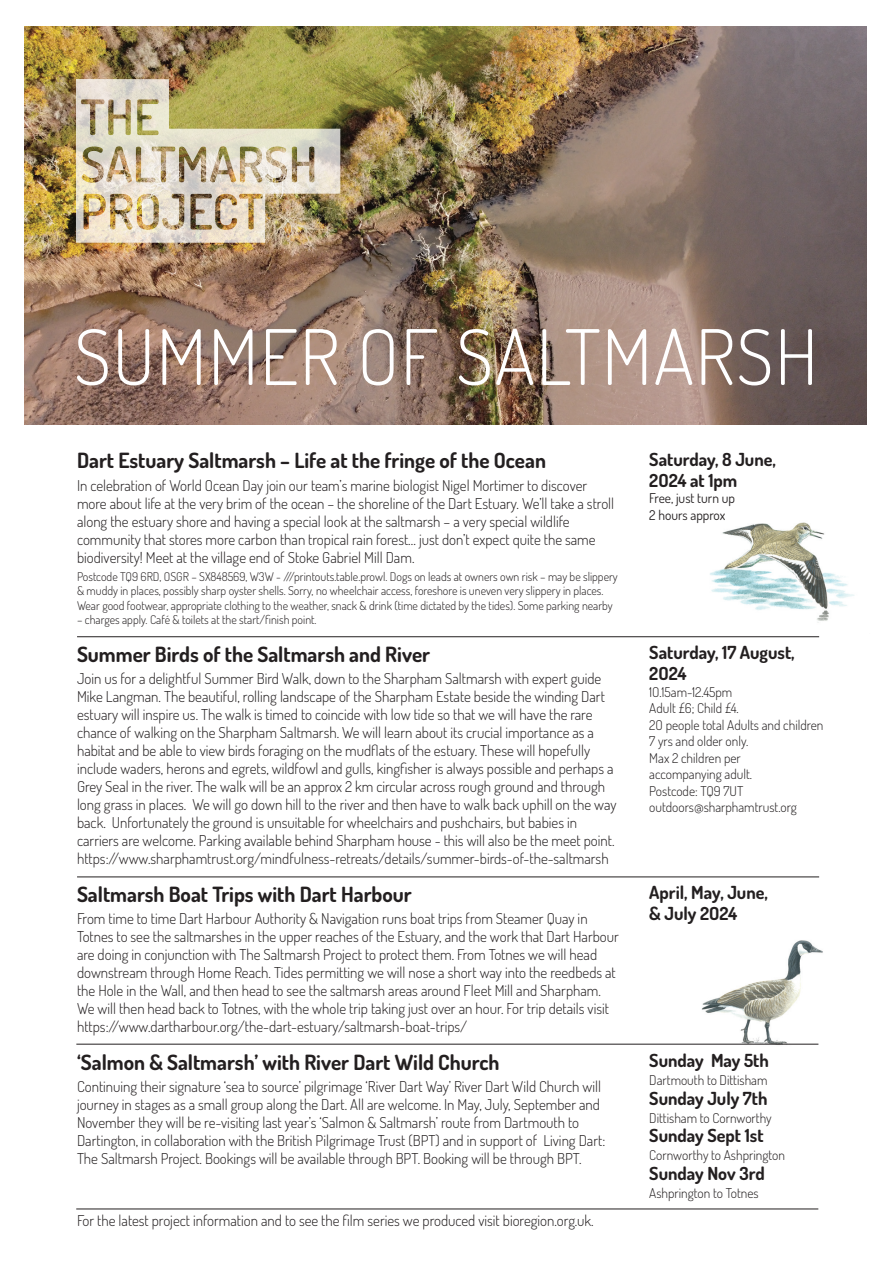
<style>
.page{position:relative;width:893px;height:1263px;background:#fff}
.page>*{position:absolute;margin:0;border:0;box-sizing:border-box;transform-origin:0 0}
.t1{font:300 76.5px "Dosis";letter-spacing:.015em;color:#fff}
.t2{font:700 21px "Dosis";color:#231f20}
.t3{font:700 18px/21px "Dosis";color:#231f20}
.t4{font:300 15px/18px "Dosis";color:#231f20}
.t5{font:300 13.5px/16.5px "Dosis";color:#231f20}
.t6{font:13.5px/16.5px "Dosis";color:#231f20}
.t7{font:300 12px/14.4px "Dosis";color:#231f20}
</style>
<div class="page">
<img style="left:710px;top:522px;width:145px;height:101px">
<img style="left:25px;top:27px;width:842px;height:398px">
<img style="left:76px;top:79px;width:264px;height:164px">
<hr style="left:77px;top:877px;width:742px;height:1px;background:#231f20">
<img style="left:696px;top:940px;width:127px;height:105px">
<hr style="left:77px;top:636px;width:742px;height:1px;background:#231f20">
<hr style="left:76px;top:1044px;width:742px;height:1px;background:#231f20">
<hr style="left:76px;top:1209px;width:742px;height:1px;background:#231f20">
<h1 class="t1" style="left:74px;top:304px;width:746px">SUMMER OF SALTMARSH</h1>
<h2 class="t2" style="left:77px;top:446px;width:470px">Dart Estuary Saltmarsh – Life at the fringe of the Ocean</h2>
<p class="t4" style="left:77px;top:476px;width:539px">In celebration of World Ocean Day join our team’s marine biologist Nigel Mortimer to discover more about life at the very brim of the ocean – the shoreline of the Dart Estuary. We’ll take a stroll along the estuary shore and having a special look at the saltmarsh – a very special wildlife community that stores more carbon than tropical rain forest… just don’t expect quite the same biodiversity! Meet at the village end of Stoke Gabriel Mill Dam.</p>
<p class="t7" style="left:77px;top:569px;width:542px">Postcode TQ9 6RD, OSGR – SX848569, W3W - ///printouts.table.prowl. Dogs on leads at owners own risk – may be slippery &amp; muddy in places, possibly sharp oyster shells. Sorry, no wheelchair access, foreshore is uneven very slippery in places.<br>Wear good footwear, appropriate clothing to the weather, snack &amp; drink (time dictated by the tides). Some parking nearby</p>
<p class="t7" style="left:77px;top:612px;width:241px">– charges apply. Café &amp; toilets at the start/finish point.</p>
<h2 class="t2" style="left:77px;top:639px;width:355px">Summer Birds of the Saltmarsh and River</h2>
<p class="t4" style="left:77px;top:669px;width:541px">Join us for a delightful Summer Bird Walk, down to the Sharpham Saltmarsh with expert guide Mike Langman. The beautiful, rolling landscape of the Sharpham Estate beside the winding Dart estuary will inspire us. The walk is timed to coincide with low tide so that we will have the rare chance of walking on the Sharpham Saltmarsh. We will learn about its crucial importance as a habitat and be able to view birds foraging on the mudflats of the estuary. These will hopefully include waders, herons and egrets, wildfowl and gulls, kingfisher is always possible and perhaps a Grey Seal in the river. The walk will be an approx 2 km circular across rough ground and through long grass in places. We will go down hill to the river and then have to walk back uphill on the way back. Unfortunately the ground is unsuitable for wheelchairs and pushchairs, but babies in carriers are welcome. Parking available behind Sharpham house - this will also be the meet point. https://www.sharphamtrust.org/mindfulness-retreats/details/summer-birds-of-the-saltmarsh</p>
<h2 class="t2" style="left:77px;top:879px;width:336px">Saltmarsh Boat Trips with Dart Harbour</h2>
<p class="t4" style="left:77px;top:909px;width:543px">From time to time Dart Harbour Authority &amp; Navigation runs boat trips from Steamer Quay in Totnes to see the saltmarshes in the upper reaches of the Estuary, and the work that Dart Harbour are doing in conjunction with The Saltmarsh Project to protect them. From Totnes we will head downstream through Home Reach. Tides permitting we will nose a short way into the reedbeds at the Hole in the Wall, and then head to see the saltmarsh areas around Fleet Mill and Sharpham.<br>We will then head back to Totnes, with the whole trip taking just over an hour. For trip details visit https://www.dartharbour.org/the-dart-estuary/saltmarsh-boat-trips/</p>
<h2 class="t2" style="left:77px;top:1047px;width:424px">‘Salmon &amp; Saltmarsh’ with River Dart Wild Church</h2>
<p class="t4" style="left:77px;top:1077px;width:530px">Continuing their signature ‘sea to source’ pilgrimage ‘River Dart Way’ River Dart Wild Church will journey in stages as a small group along the Dart. All are welcome. In May, July, September and November they will be re-visiting last year’s ‘Salmon &amp; Saltmarsh’ route from Dartmouth to Dartington, in collaboration with the British Pilgrimage Trust (BPT) and in support of Living Dart:<br>The Saltmarsh Project. Bookings will be available through BPT. Booking will be through BPT.</p>
<p class="t4" style="left:77px;top:1210px;width:518px">For the latest project information and to see the film series we produced visit bioregion.org.uk.</p>
<p class="t3" style="left:649px;top:448px;width:128px">Saturday, 8 June,<br>2O24 at 1pm</p>
<p class="t6" style="left:649px;top:489px;width:87px">Free, just turn up<br>2 hours approx</p>
<p class="t3" style="left:649px;top:641px;width:147px">Saturday, 17 August,<br>2O24</p>
<p class="t5" style="left:649px;top:683px;width:176px">1O.15am-12.45pm<br>Adult £6; Child £4.<br>2O people total Adults and children<br>7 yrs and older only.<br>Max 2 children per<br>accompanying adult.<br>Postcode: TQ9 7UT outdoors@sharphamtrust.org</p>
<p class="t3" style="left:649px;top:881px;width:120px">April, May, June, &amp; July 2O24</p>
<p class="t3" style="left:649px;top:1049px;width:121px">Sunday May 5th</p>
<p class="t5" style="left:649px;top:1071px;width:120px">Dartmouth to Dittisham</p>
<p class="t3" style="left:649px;top:1087px;width:120px">Sunday July 7th</p>
<p class="t5" style="left:649px;top:1109px;width:124px">Dittisham to Cornworthy</p>
<p class="t3" style="left:649px;top:1124px;width:116px">Sunday Sept 1st</p>
<p class="t5" style="left:649px;top:1146px;width:137px">Cornworthy to Ashprington</p>
<p class="t3" style="left:649px;top:1162px;width:117px">Sunday Nov 3rd</p>
<p class="t5" style="left:649px;top:1184px;width:111px">Ashprington to Totnes</p>
</div>
